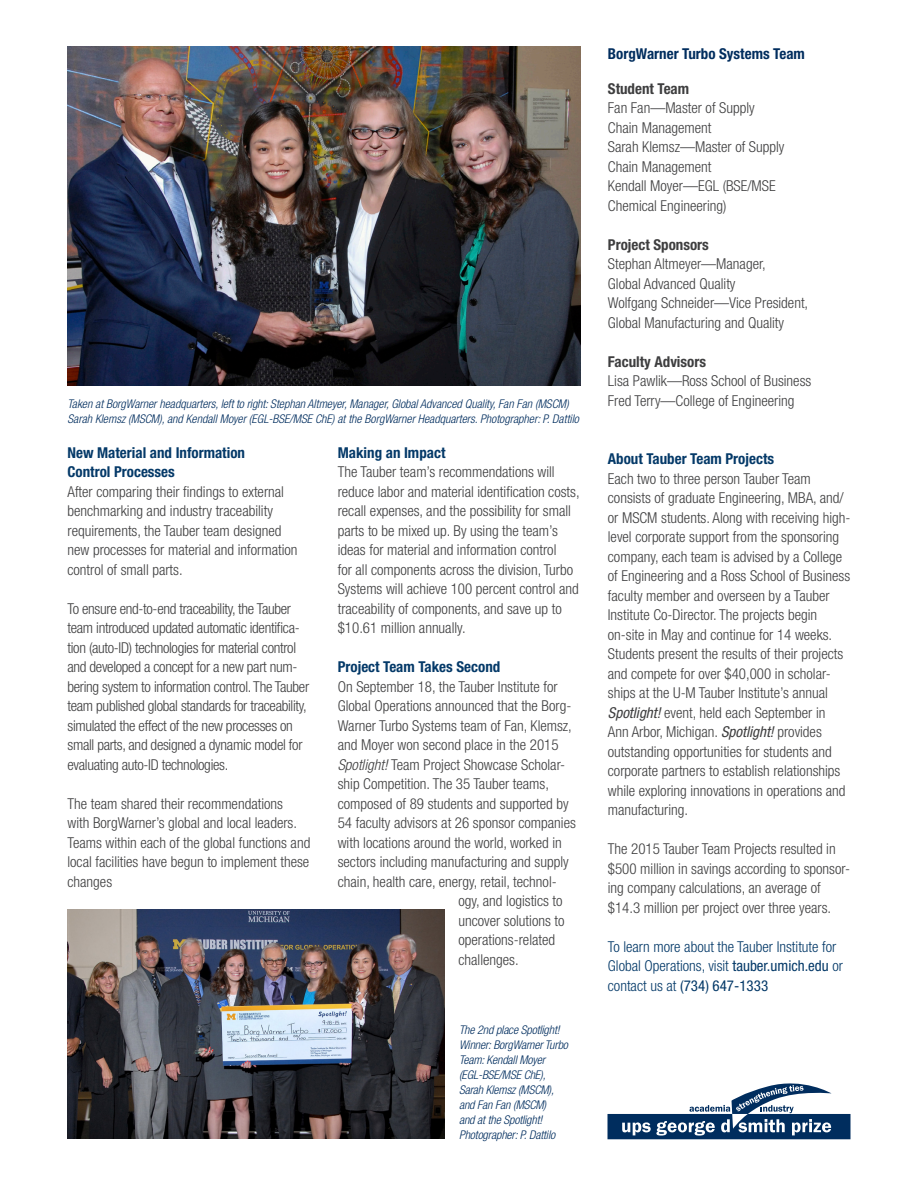
<style>
.page{position:relative;width:918px;height:1188px;background:#fff}
.page>*{position:absolute;margin:0;border:0;box-sizing:border-box;transform-origin:0 0}
.White_Paper_Para{font:300 condensed 15px/19.5px "Helvetica Neue";color:#3e3e3f}
.White_Paper_Para-2{font:300 condensed 15px/19.5px "Helvetica Neue";letter-spacing:-.02em;color:#3e3e3f}
.White_Paper_Para-3{font:300 condensed 15px/19.5px "Helvetica Neue";color:#043968}
.White_Paper_Para-4{font:700 condensed 15px/19.5px "Helvetica Neue";color:#043968}
.White_Paper_Para-5{font:700 condensed 15px "Helvetica Neue";color:#3e3e3f}
.White_Paper_Para-6{font:700 condensed 15px "Helvetica Neue";color:#002d5e}
.White_Paper_Photo_Ca{font:italic 300 condensed 12px/15px "Helvetica Neue";color:#002d5e}
.s1{font-style:italic}
.s2{font-weight:400;font-style:italic}
.s3{font-weight:400}
</style>
<div class="page">
<img style="left:68px;top:47px;width:512px;height:339px">
<svg style="left:608px;top:1083px;width:243px;height:56px"></svg>
<img style="left:68px;top:909px;width:377px;height:230px">
<p class="White_Paper_Photo_Ca" style="left:68px;top:396px;width:513px">Taken at BorgWarner headquarters, left to right: Stephan Altmeyer, Manager, Global Advanced Quality, Fan Fan (MSCM)<br>Sarah Klemsz (MSCM), and Kendall Moyer (EGL-BSE/MSE ChE) at the BorgWarner Headquarters. Photographer: P. Dattilo</p>
<p class="White_Paper_Para-4" style="left:338px;top:442px;width:109px">Making an Impact</p>
<p class="White_Paper_Para" style="left:338px;top:462px;width:243px">The Tauber team’s recommendations will reduce labor and material identification costs, recall expenses, and the possibility for small parts to be mixed up. By using the team’s ideas for material and information control<br>for all components across the division, Turbo Systems will achieve 100 percent control and traceability of components, and save up to $10.61 million annually.</p>
<p class="White_Paper_Para-4" style="left:338px;top:657px;width:164px">Project Team Takes Second</p>
<p class="White_Paper_Para" style="left:338px;top:677px;width:221px">On September 18, the Tauber Institute for</p>
<p class="White_Paper_Para" style="left:338px;top:696px;width:235px">Global Operations announced that the Borg-</p>
<p class="White_Paper_Para" style="left:338px;top:716px;width:236px">Warner Turbo Systems team of Fan, Klemsz,</p>
<p class="White_Paper_Para" style="left:338px;top:735px;width:222px">and Moyer won second place in the 2015</p>
<p class="White_Paper_Para" style="left:338px;top:755px;width:229px"><span class="s1">Spotlight!</span> Team Project Showcase Scholar-</p>
<p class="White_Paper_Para" style="left:338px;top:774px;width:213px">ship Competition. The 35 Tauber teams,</p>
<p class="White_Paper_Para" style="left:338px;top:794px;width:233px">composed of 89 students and supported by</p>
<p class="White_Paper_Para" style="left:338px;top:813px;width:240px">54 faculty advisors at 26 sponsor companies</p>
<p class="White_Paper_Para" style="left:338px;top:833px;width:225px">with locations around the world, worked in</p>
<p class="White_Paper_Para" style="left:338px;top:852px;width:232px">sectors including manufacturing and supply</p>
<p class="White_Paper_Para" style="left:338px;top:872px;width:220px">chain, health care, energy, retail, technol-</p>
<p class="White_Paper_Para" style="left:458px;top:891px;width:106px">ogy, and logistics to</p>
<p class="White_Paper_Para" style="left:458px;top:911px;width:108px">uncover solutions to</p>
<p class="White_Paper_Para" style="left:458px;top:930px;width:98px">operations-related</p>
<p class="White_Paper_Para" style="left:458px;top:950px;width:62px">challenges.</p>
<p class="White_Paper_Para-4" style="left:68px;top:442px;width:179px">New Material and Information<br>Control Processes</p>
<p class="White_Paper_Para" style="left:68px;top:482px;width:232px">After comparing their findings to external benchmarking and industry traceability requirements, the Tauber team designed new processes for material and information control of small parts.</p>
<p class="White_Paper_Para-2" style="left:68px;top:599px;width:243px">To ensure end-to-end traceability, the Tauber team introduced updated automatic identifica&shy;tion (auto-ID) technologies for material control and developed a concept for a new part num&shy;bering system to information control. The Tauber team published global standards for traceability, simulated the effect of the new processes on small parts, and designed a dynamic model for evaluating auto-ID technologies.</p>
<p class="White_Paper_Para" style="left:68px;top:794px;width:244px">The team shared their recommendations<br>with BorgWarner’s global and local leaders.<br>Teams within each of the global functions and local facilities have begun to implement these changes</p>
<p class="White_Paper_Photo_Ca" style="left:459px;top:1022px;width:110px">The 2nd place Spotlight!<br>Winner: BorgWarner Turbo<br>Team: Kendall Moyer (EGL-BSE/MSE ChE),<br>Sarah Klemsz (MSCM), and Fan Fan (MSCM)<br>and at the Spotlight!<br>Photographer: P. Dattilo</p>
<p class="White_Paper_Para-6" style="left:608px;top:45px;width:199px">BorgWarner Turbo Systems Team</p>
<p class="White_Paper_Para-5" style="left:608px;top:79px;width:83px">Student Team</p>
<p class="White_Paper_Para" style="left:608px;top:98px;width:148px">Fan Fan—Master of Supply<br>Chain Management</p>
<p class="White_Paper_Para" style="left:608px;top:137px;width:178px">Sarah Klemsz—Master of Supply<br>Chain Management</p>
<p class="White_Paper_Para" style="left:608px;top:176px;width:169px">Kendall Moyer—EGL (BSE/MSE<br>Chemical Engineering)</p>
<p class="White_Paper_Para-5" style="left:608px;top:235px;width:103px">Project Sponsors</p>
<p class="White_Paper_Para" style="left:608px;top:254px;width:159px">Stephan Altmeyer—Manager,<br>Global Advanced Quality</p>
<p class="White_Paper_Para" style="left:608px;top:293px;width:202px">Wolfgang Schneider—Vice President,<br>Global Manufacturing and Quality</p>
<p class="White_Paper_Para-5" style="left:608px;top:352px;width:100px">Faculty Advisors</p>
<p class="White_Paper_Para" style="left:608px;top:371px;width:205px">Lisa Pawlik—Ross School of Business</p>
<p class="White_Paper_Para" style="left:608px;top:391px;width:188px">Fred Terry—College of Engineering</p>
<p class="White_Paper_Para-4" style="left:608px;top:449px;width:168px">About Tauber Team Projects</p>
<p class="White_Paper_Para" style="left:608px;top:469px;width:244px">Each two to three person Tauber Team consists of graduate Engineering, MBA, and/ or MSCM students. Along with receiving high&shy;level corporate support from the sponsoring company, each team is advised by a College of Engineering and a Ross School of Business faculty member and overseen by a Tauber Institute Co-Director. The projects begin on-site in May and continue for 14 weeks.<br>Students present the results of their projects and compete for over $40,000 in scholar&shy;ships at the U-M Tauber Institute’s annual <span class="s2">Spotlight!</span> event, held each September in<br>Ann Arbor, Michigan. <span class="s2">Spotlight!</span> provides outstanding opportunities for students and corporate partners to establish relationships while exploring innovations in operations and manufacturing.</p>
<p class="White_Paper_Para" style="left:608px;top:839px;width:244px">The 2015 Tauber Team Projects resulted in $500 million in savings according to sponsor&shy;ing company calculations, an average of $14.3 million per project over three years.</p>
<p class="White_Paper_Para-3" style="left:608px;top:937px;width:237px">To learn more about the Tauber Institute for<br>Global Operations, visit <span class="s3">tauber.umich.edu</span> or contact us at <span class="s3">(734) 647-1333</span></p>
</div>
